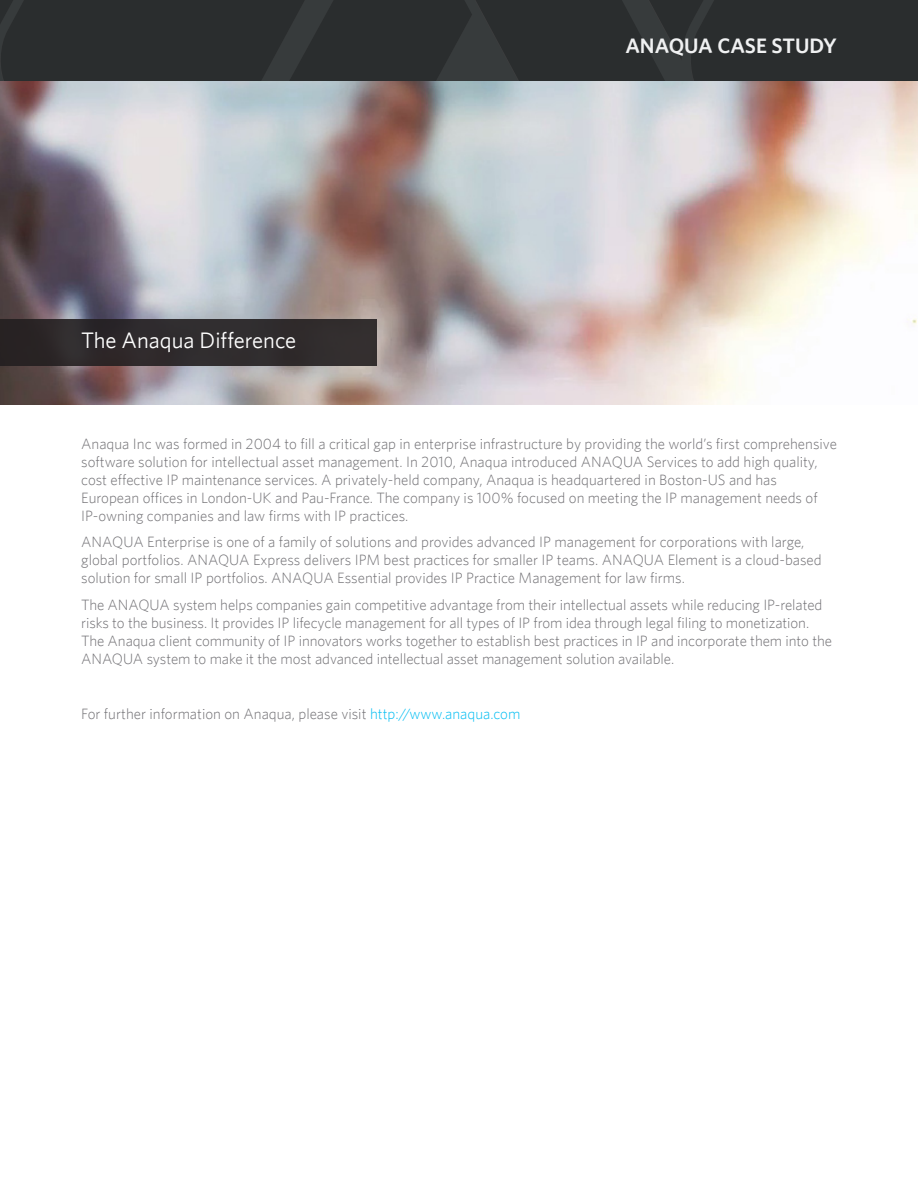
<style>
.page{position:relative;width:918px;height:1188px;background:#fff}
.page>*{position:absolute;margin:0;border:0;box-sizing:border-box;transform-origin:0 0}
.Subhead{font:22.5px "Whitney";color:#fff}
.Subhead-2{font:21px "Whitney Semibold SC";color:#f0f1f2}
.Body{font:300 15px/18px "Whitney";letter-spacing:-.005em;color:#717074}
.ListWhite{font:300 15px/18px "Whitney";color:#717074}
.s1{color:#01bdf2}
</style>
<div class="page">
<img style="left:0;top:80px;width:918px;height:325px">
<svg style="left:0;top:0;width:918px;height:80px;background:#2b2e2f"></svg>
<div style="left:0;top:319px;width:377px;height:46px;background:#302b2d"></div>
<p class="Subhead" style="left:81px;top:327px;width:217px">The Anaqua Difference</p>
<p class="Subhead-2" style="left:625px;top:33px;width:213px">ANAQUA CASE STUDY</p>
<p class="ListWhite" style="left:81px;top:435px;width:757px">Anaqua Inc was formed in 2004 to fill a critical gap in enterprise infrastructure by providing the world’s first comprehensive software solution for intellectual asset management. In 2010, Anaqua introduced ANAQUA Services to add high quality, cost effective IP maintenance services. A privately-held company, Anaqua is headquartered in Boston-US and has European offices in London-UK and Pau-France. The company is 100% focused on meeting the IP management needs of IP-owning companies and law firms with IP practices.</p>
<p class="Body" style="left:81px;top:532px;width:742px">ANAQUA Enterprise is one of a family of solutions and provides advanced IP management for corporations with large, global portfolios. ANAQUA Express delivers IPM best practices for smaller IP teams. ANAQUA Element is a cloud-based solution for small IP portfolios. ANAQUA Essential provides IP Practice Management for law firms.</p>
<p class="Body" style="left:81px;top:596px;width:752px">The ANAQUA system helps companies gain competitive advantage from their intellectual assets while reducing IP-related risks to the business. It provides IP lifecycle management for all types of IP from idea through legal filing to monetization.<br>The Anaqua client community of IP innovators works together to establish best practices in IP and incorporate them into the ANAQUA system to make it the most advanced intellectual asset management solution available.</p>
<p class="Body" style="left:81px;top:705px;width:441px">For further information on Anaqua, please visit <span class="s1">http://www.anaqua.com</span></p>
</div>
